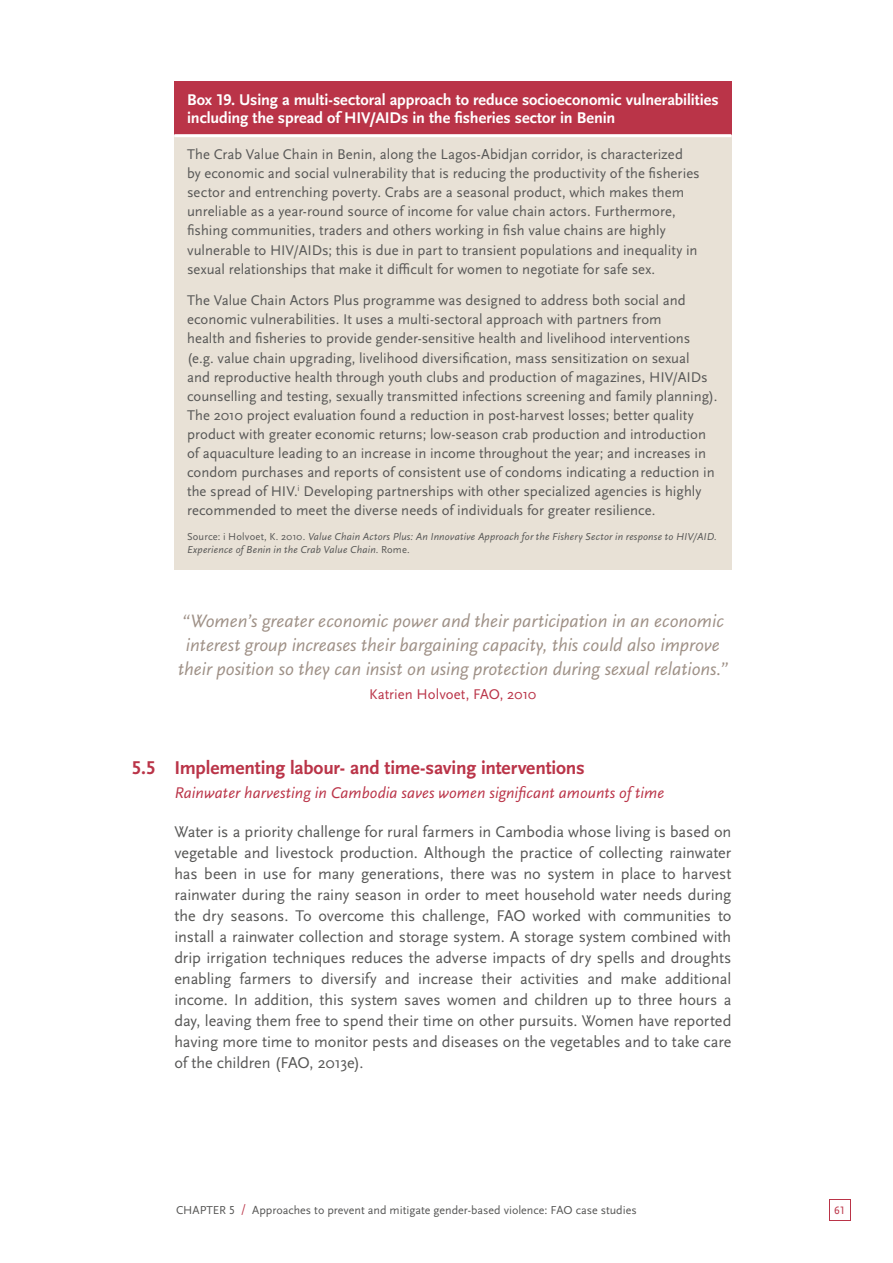
<style>
.page{position:relative;width:893px;height:1263px;background:#fff}
.page>*{position:absolute;margin:0;border:0;box-sizing:border-box;transform-origin:0 0}
.t1{font:700 19.35px "Scala Sans OT";letter-spacing:-.01em;color:#ba3448}
.t2{font:italic 18.75px/24px "Scala Sans OT";color:#9f9187;text-align:center}
.t3{font:16.2px/21px "Scala Sans OT";letter-spacing:-.005em;color:#575756;text-align:justify}
.t4{font:700 16.2px/17.5px "Scala Sans OT";letter-spacing:-.005em;color:#fff}
.t5{font:italic 16.2px "Scala Sans OT";letter-spacing:.005em;color:#ba3448}
.t6{font:14.7px/19px "Scala Sans OT";color:#575756}
.t7{font:14.7px "Scala Sans OT";color:#ba3448}
.t8{font:12px "Scala Sans OT";color:#575756}
.t9{font:11.25px "Scala Sans Caps";color:#ba3448}
.t10{font:italic 10.5px/12.6px "Scala Sans OT";letter-spacing:.02em;color:#575756}
.s1{font-style:normal}
.s2{font-family:"Scala Sans Caps"}
.s3{font-family:"Scala Sans Caps";color:#ba3448}
</style>
<div class="page">
<div style="left:829px;top:1199px;width:21px;height:21px;background:#ba3448"></div>
<div style="left:830px;top:1200px;width:20px;height:20px;background:#fff"></div>
<div style="left:174px;top:81px;width:557px;height:55px;background:#ba3448"></div>
<div style="left:174px;top:136px;width:557px;height:434px;background:#e8e1d6"></div>
<hr style="left:174px;top:134px;width:557px;height:3px;background:#fff">
<p class="t4" style="left:187px;top:92px;width:533px">Box 19. Using a multi-sectoral approach to reduce socioeconomic vulnerabilities including the spread of HIV/AIDs in the fisheries sector in Benin</p>
<p class="t6" style="left:187px;top:145px;width:514px">The Crab Value Chain in Benin, along the Lagos-Abidjan corridor, is characterized by economic and social vulnerability that is reducing the productivity of the fisheries sector and entrenching poverty. Crabs are a seasonal product, which makes them unreliable as a year-round source of income for value chain actors. Furthermore, fishing communities, traders and others working in fish value chains are highly vulnerable to HIV/AIDs; this is due in part to transient populations and inequality in sexual relationships that make it difficult for women to negotiate for safe sex.</p>
<p class="t6" style="left:187px;top:291px;width:532px">The Value Chain Actors Plus programme was designed to address both social and economic vulnerabilities. It uses a multi-sectoral approach with partners from<br>health and fisheries to provide gender-sensitive health and livelihood interventions (e.g. value chain upgrading, livelihood diversification, mass sensitization on sexual<br>and reproductive health through youth clubs and production of magazines, HIV/AIDs counselling and testing, sexually transmitted infections screening and family planning).<br>The 2010 project evaluation found a reduction in post-harvest losses; better quality product with greater economic returns; low-season crab production and introduction of aquaculture leading to an increase in income throughout the year; and increases in condom purchases and reports of consistent use of condoms indicating a reduction in the spread of HIV.<sup>i</sup> Developing partnerships with other specialized agencies is highly recommended to meet the diverse needs of individuals for greater resilience.</p>
<p class="t10" style="left:187px;top:531px;width:531px"><span class="s1">Source: i Holvoet, K. 2010.</span> Value Chain Actors Plus: An Innovative Approach for the Fishery Sector in response to HIV/AID.<br>Experience of Benin in the Crab Value Chain<span class="s1">. Rome.</span></p>
<p class="t2" style="left:178px;top:609px;width:551px">“Women’s greater economic power and their participation in an economic interest group increases their bargaining capacity, this could also improve their position so they can insist on using protection during sexual relations.”</p>
<p class="t7" style="left:369px;top:686px;width:169px">Katrien Holvoet, FAO, 2010</p>
<h1 class="t1" style="left:132px;top:756px;width:454px"><span class="s2">5.5</span> Implementing labour- and time-saving interventions</h1>
<p class="t5" style="left:174px;top:784px;width:491px">Rainwater harvesting in Cambodia saves women significant amounts of time</p>
<p class="t3" style="left:174px;top:821px;width:559px">Water is a priority challenge for rural farmers in Cambodia whose living is based on vegetable and livestock production. Although the practice of collecting rainwater has been in use for many generations, there was no system in place to harvest rainwater during the rainy season in order to meet household water needs during the dry seasons. To overcome this challenge, FAO worked with communities to install a rainwater collection and storage system. A storage system combined with drip irrigation techniques reduces the adverse impacts of dry spells and droughts enabling farmers to diversify and increase their activities and make additional income. In addition, this system saves women and children up to three hours a day, leaving them free to spend their time on other pursuits. Women have reported having more time to monitor pests and diseases on the vegetables and to take care of the children (FAO, 2013e).</p>
<p class="t8" style="left:176px;top:1203px;width:462px"><span class="s2">CHAPTER 5</span> <span class="s3">/</span> Approaches to prevent and mitigate gender-based violence: FAO case studies</p>
<p class="t9" style="left:834px;top:1204px;width:13px">61</p>
</div>
